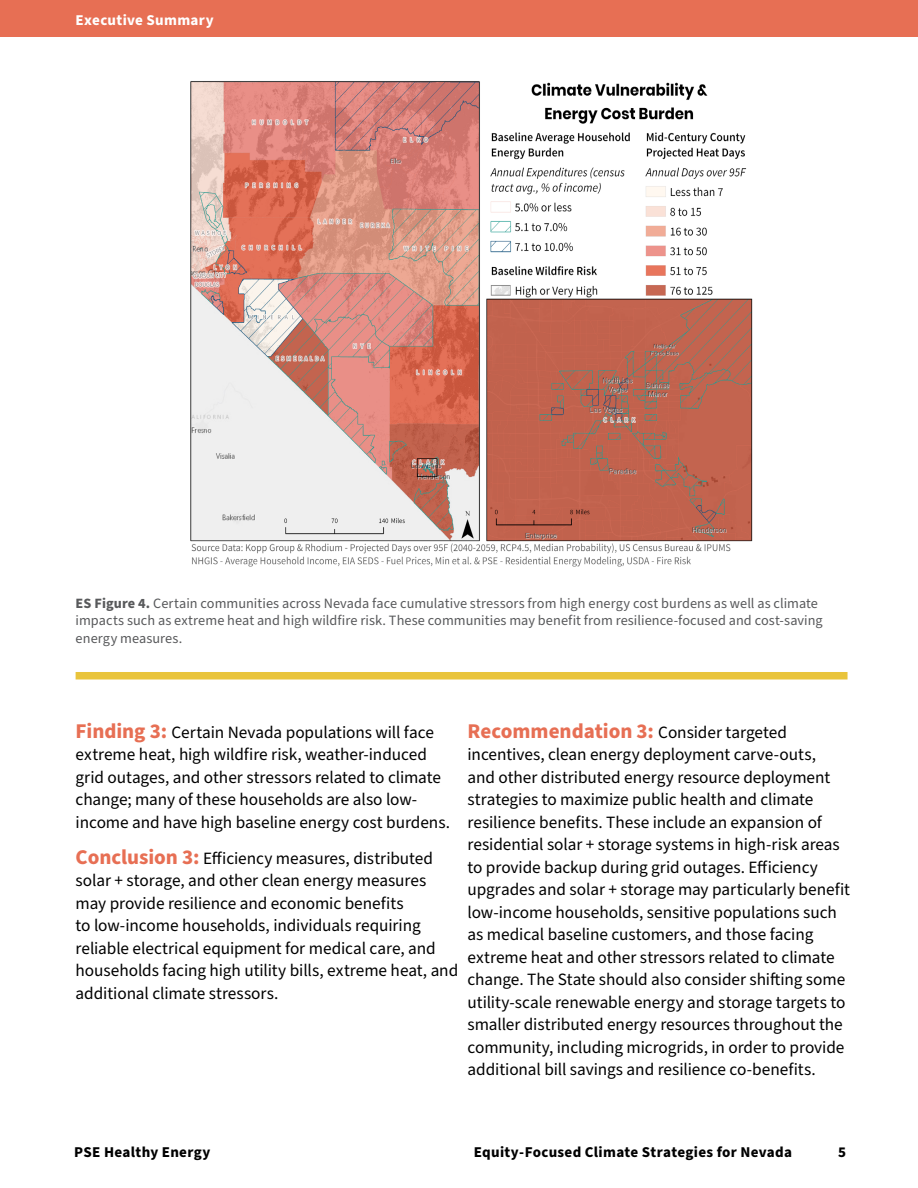
<style>
.page{position:relative;width:918px;height:1188px;background:#fff}
.page>*{position:absolute;margin:0;border:0;box-sizing:border-box;transform-origin:0 0}
.t1{font:700 21px "Source Sans Pro";color:#e76f54}
.t2{font:17.25px/22.5px "Source Sans Pro";letter-spacing:-.005em;color:#000}
.t3{font:700 15px "Source Sans Pro";letter-spacing:.02em;color:#000}
.t4{font:700 15px "Source Sans Pro";letter-spacing:.025em;color:#fff}
.t5{font:14.25px/18px "Source Sans Pro";letter-spacing:.005em;color:#58595b}
.s1{font-weight:700}
.s2{font-weight:700;font-size:21px;color:#e76f54}
.s3{font-weight:400;font-size:17.25px;color:#000}
</style>
<div class="page">
<div style="left:0;top:0;width:918px;height:36px;background:#e76f54"></div>
<img style="left:190px;top:81px;width:563px;height:486px">
<div style="left:76px;top:672px;width:772px;height:7px;background:#e9c43c"></div>
<p class="t4" style="left:76px;top:9px;width:140px">Executive Summary</p>
<p class="t5" style="left:76px;top:594px;width:749px"><span class="s1">ES Figure 4.</span> Certain communities across Nevada face cumulative stressors from high energy cost burdens as well as climate impacts such as extreme heat and high wildfire risk. These communities may benefit from resilience-focused and cost-saving energy measures.</p>
<p class="t2" style="left:76px;top:722px;width:376px"><span class="s2">Finding 3:</span> Certain Nevada populations will face extreme heat, high wildfire risk, weather-induced grid outages, and other stressors related to climate change; many of these households are also low&shy;income and have high baseline energy cost burdens.</p>
<p class="t2" style="left:76px;top:848px;width:384px"><span class="s2">Conclusion 3:</span> Efficiency measures, distributed solar + storage, and other clean energy measures may provide resilience and economic benefits<br>to low-income households, individuals requiring reliable electrical equipment for medical care, and households facing high utility bills, extreme heat, and additional climate stressors.</p>
<p class="t1" style="left:468px;top:717px;width:321px">Recommendation 3: <span class="s3">Consider targeted</span></p>
<p class="t2" style="left:468px;top:744px;width:384px">incentives, clean energy deployment carve-outs,<br>and other distributed energy resource deployment strategies to maximize public health and climate resilience benefits. These include an expansion of residential solar + storage systems in high-risk areas to provide backup during grid outages. Efficiency upgrades and solar + storage may particularly benefit low-income households, sensitive populations such as medical baseline customers, and those facing extreme heat and other stressors related to climate change. The State should also consider shifting some utility-scale renewable energy and storage targets to smaller distributed energy resources throughout the community, including microgrids, in order to provide additional bill savings and resilience co-benefits.</p>
<p class="t3" style="left:74px;top:1141px;width:138px">PSE Healthy Energy</p>
<p class="t3" style="left:474px;top:1141px;width:320px">Equity-Focused Climate Strategies for Nevada</p>
<p class="t3" style="left:838px;top:1141px;width:9px">5</p>
</div>
